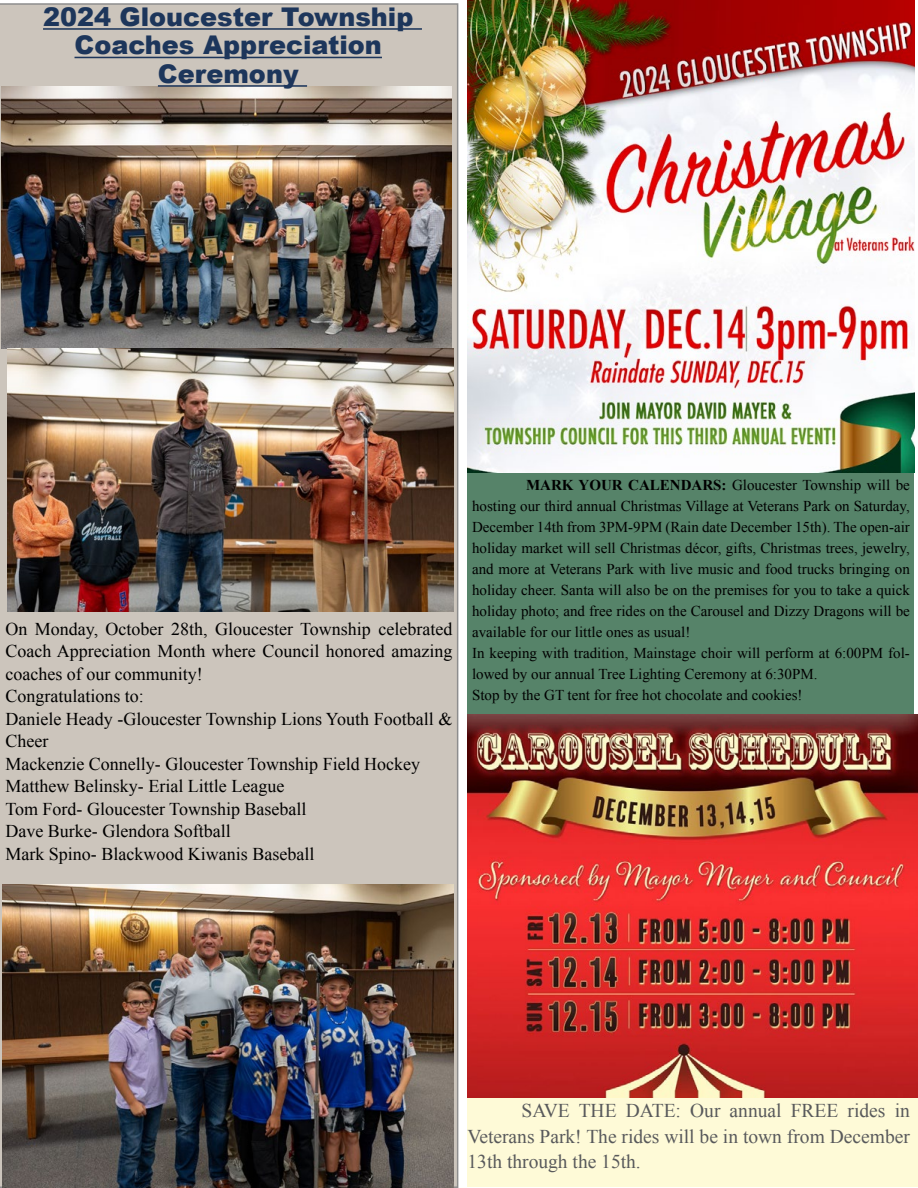
<style>
.page{position:relative;width:918px;height:1188px;background:#fff}
.page>*{position:absolute;margin:0;border:0;box-sizing:border-box;transform-origin:0 0}
.t1{font:900 25.8px/28.5px "Arial";color:#1d365b;text-align:center}
.t2{font:19.5px/25.5px "Times New Roman";color:#58595b;text-align:justify}
.t3{font:18px/22.5px "Times New Roman";color:#000}
.t4{font:15px/21px "Times New Roman";color:#000}
.s1{font-weight:700}
</style>
<div class="page">
<div style="left:468px;top:245px;width:446px;height:470px;background:#568369"></div>
<div style="left:0;top:3px;width:458px;height:1185px;background:#ccc5bc"></div>
<div style="left:468px;top:732px;width:450px;height:454px;background:#fefad7"></div>
<img style="left:468px;top:0;width:446px;height:472px">
<img style="left:1px;top:86px;width:451px;height:263px">
<img style="left:468px;top:715px;width:450px;height:382px">
<img style="left:8px;top:349px;width:445px;height:262px">
<img style="left:3px;top:885px;width:450px;height:303px">
<hr style="left:43px;top:28px;width:379px;height:2px;background:#1d365b">
<hr style="left:75px;top:57px;width:307px;height:1px;background:#1d365b">
<hr style="left:158px;top:85px;width:149px;height:2px;background:#1d365b">
<h1 class="t1" style="left:43px;top:1px;width:372px">2024 Gloucester Township<br>Coaches Appreciation<br>Ceremony</h1>
<p class="t3" style="left:5px;top:617px;width:448px">On Monday, October 28th, Gloucester Township celebrated Coach Appreciation Month where Council honored amazing coaches of our community!<br>Congratulations to:<br>Daniele Heady -Gloucester Township Lions Youth Football &amp; Cheer<br>Mackenzie Connelly- Gloucester Township Field Hockey Matthew Belinsky- Erial Little League<br>Tom Ford- Gloucester Township Baseball<br>Dave Burke- Glendora Softball<br>Mark Spino- Blackwood Kiwanis Baseball</p>
<p class="t4" style="left:472px;top:475px;width:439px;text-indent:54px"><span class="s1">MARK YOUR CALENDARS:</span> Gloucester Township will be hosting our third annual Christmas Village at Veterans Park on Saturday, December 14th from 3PM-9PM (Rain date December 15th). The open-air holiday market will sell Christmas décor, gifts, Christmas trees, jewelry, and more at Veterans Park with live music and food trucks bringing on holiday cheer. Santa will also be on the premises for you to take a quick holiday photo; and free rides on the Carousel and Dizzy Dragons will be available for our little ones as usual!<br>In keeping with tradition, Mainstage choir will perform at 6:00PM fol&shy;lowed by our annual Tree Lighting Ceremony at 6:30PM.<br>Stop by the GT tent for free hot chocolate and cookies!</p>
<h2 class="t2" style="left:468px;top:1098px;width:444px;text-indent:54px">SAVE THE DATE: Our annual FREE rides in Veterans Park! The rides will be in town from December 13th through the 15th.</h2>
</div>
